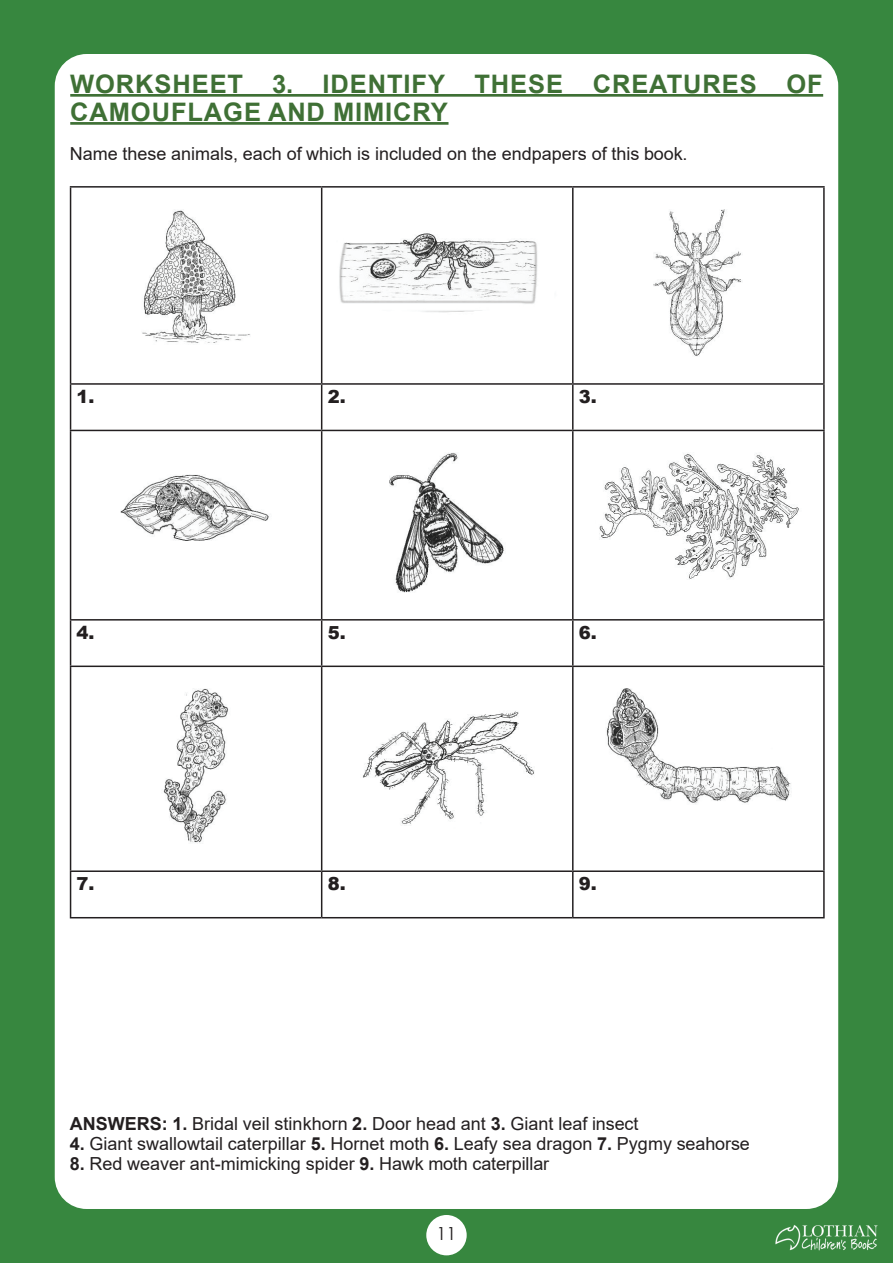
<style>
.page{position:relative;width:893px;height:1263px;background:#37873f}
.page>*{position:absolute;margin:0;border:0;box-sizing:border-box;transform-origin:0 0}
.t1{font:700 25.5px/28px "Arial";letter-spacing:.035em;color:#3f7035}
.t2{font:18px "Arial";color:#231f20}
.t3{font:900 18px "Arial";color:#231f20}
.t4{font:18px "Century Gothic";color:#231f20}
.s1{font-weight:700}
</style>
<div class="page">
<div style="left:55px;top:54px;width:783px;height:1155px;background:#fff;border-radius:32px"></div>
<div style="left:426px;top:1215px;width:41px;height:40px;background:#fff;border-radius:50%"></div>
<img style="left:774px;top:1216px;width:105px;height:45px">
<hr style="left:70px;top:94px;width:753px;height:3px;background:#3f7035">
<hr style="left:70px;top:122px;width:378px;height:3px;background:#3f7035">
<hr style="left:70px;top:186px;width:252px;height:2px;background:#231f20">
<hr style="left:70px;top:188px;width:1px;height:195px;background:#231f20">
<hr style="left:322px;top:186px;width:251px;height:2px;background:#231f20">
<hr style="left:321px;top:188px;width:1px;height:195px;background:#231f20">
<hr style="left:573px;top:186px;width:252px;height:2px;background:#231f20">
<hr style="left:572px;top:188px;width:2px;height:195px;background:#231f20">
<hr style="left:823px;top:188px;width:2px;height:195px;background:#231f20">
<hr style="left:70px;top:383px;width:252px;height:2px;background:#231f20">
<hr style="left:70px;top:385px;width:1px;height:45px;background:#231f20">
<hr style="left:322px;top:383px;width:251px;height:2px;background:#231f20">
<hr style="left:321px;top:385px;width:1px;height:45px;background:#231f20">
<hr style="left:573px;top:383px;width:252px;height:2px;background:#231f20">
<hr style="left:572px;top:385px;width:2px;height:45px;background:#231f20">
<hr style="left:823px;top:385px;width:2px;height:45px;background:#231f20">
<hr style="left:70px;top:430px;width:252px;height:1px;background:#231f20">
<hr style="left:70px;top:431px;width:1px;height:188px;background:#231f20">
<hr style="left:322px;top:430px;width:251px;height:1px;background:#231f20">
<hr style="left:321px;top:431px;width:1px;height:188px;background:#231f20">
<hr style="left:573px;top:430px;width:252px;height:1px;background:#231f20">
<hr style="left:572px;top:431px;width:2px;height:188px;background:#231f20">
<hr style="left:823px;top:431px;width:2px;height:188px;background:#231f20">
<hr style="left:70px;top:619px;width:252px;height:1px;background:#231f20">
<hr style="left:70px;top:620px;width:1px;height:45px;background:#231f20">
<hr style="left:322px;top:619px;width:251px;height:1px;background:#231f20">
<hr style="left:321px;top:620px;width:1px;height:45px;background:#231f20">
<hr style="left:573px;top:619px;width:252px;height:1px;background:#231f20">
<hr style="left:572px;top:620px;width:2px;height:45px;background:#231f20">
<hr style="left:823px;top:620px;width:2px;height:45px;background:#231f20">
<hr style="left:70px;top:665px;width:252px;height:2px;background:#231f20">
<hr style="left:70px;top:667px;width:1px;height:203px;background:#231f20">
<hr style="left:322px;top:665px;width:251px;height:2px;background:#231f20">
<hr style="left:321px;top:667px;width:1px;height:203px;background:#231f20">
<hr style="left:573px;top:665px;width:252px;height:2px;background:#231f20">
<hr style="left:572px;top:667px;width:2px;height:203px;background:#231f20">
<hr style="left:823px;top:667px;width:2px;height:203px;background:#231f20">
<hr style="left:70px;top:870px;width:252px;height:2px;background:#231f20">
<hr style="left:70px;top:872px;width:1px;height:45px;background:#231f20">
<hr style="left:322px;top:870px;width:251px;height:2px;background:#231f20">
<hr style="left:321px;top:872px;width:1px;height:45px;background:#231f20">
<hr style="left:573px;top:870px;width:252px;height:2px;background:#231f20">
<hr style="left:572px;top:872px;width:2px;height:45px;background:#231f20">
<hr style="left:823px;top:872px;width:2px;height:45px;background:#231f20">
<hr style="left:70px;top:917px;width:252px;height:1px;background:#231f20">
<hr style="left:322px;top:917px;width:251px;height:1px;background:#231f20">
<hr style="left:573px;top:917px;width:252px;height:1px;background:#231f20">
<img style="left:142px;top:210px;width:108px;height:133px">
<img style="left:339px;top:233px;width:199px;height:80px">
<img style="left:654px;top:209px;width:88px;height:147px">
<img style="left:121px;top:474px;width:148px;height:66px">
<img style="left:389px;top:453px;width:115px;height:139px">
<img style="left:599px;top:453px;width:200px;height:127px">
<img style="left:163px;top:689px;width:66px;height:155px">
<img style="left:363px;top:711px;width:171px;height:113px">
<img style="left:606px;top:689px;width:185px;height:115px">
<h1 class="t1" style="left:70px;top:70px;width:754px">WORKSHEET 3. IDENTIFY THESE CREATURES OF<br>CAMOUFLAGE AND MIMICRY</h1>
<p class="t2" style="left:70px;top:142px;width:619px">Name these animals, each of which is included on the endpapers of this book.</p>
<p class="t3" style="left:77px;top:383px;width:19px">1.</p>
<p class="t3" style="left:328px;top:383px;width:19px">2.</p>
<p class="t3" style="left:579px;top:383px;width:19px">3.</p>
<p class="t3" style="left:77px;top:619px;width:19px">4.</p>
<p class="t3" style="left:328px;top:619px;width:19px">5.</p>
<p class="t3" style="left:579px;top:619px;width:19px">6.</p>
<p class="t3" style="left:77px;top:871px;width:19px">7.</p>
<p class="t3" style="left:328px;top:871px;width:19px">8.</p>
<p class="t3" style="left:579px;top:871px;width:19px">9.</p>
<p class="t2" style="left:70px;top:1111px;width:570px"><span class="s1">ANSWERS: 1.</span> Bridal veil stinkhorn <span class="s1">2.</span> Door head ant <span class="s1">3.</span> Giant leaf insect</p>
<p class="t2" style="left:70px;top:1131px;width:682px"><span class="s1">4.</span> Giant swallowtail caterpillar <span class="s1">5.</span> Hornet moth <span class="s1">6.</span> Leafy sea dragon <span class="s1">7.</span> Pygmy seahorse</p>
<p class="t2" style="left:70px;top:1151px;width:481px"><span class="s1">8.</span> Red weaver ant-mimicking spider <span class="s1">9.</span> Hawk moth caterpillar</p>
<p class="t4" style="left:436px;top:1221px;width:21px">11</p>
</div>
